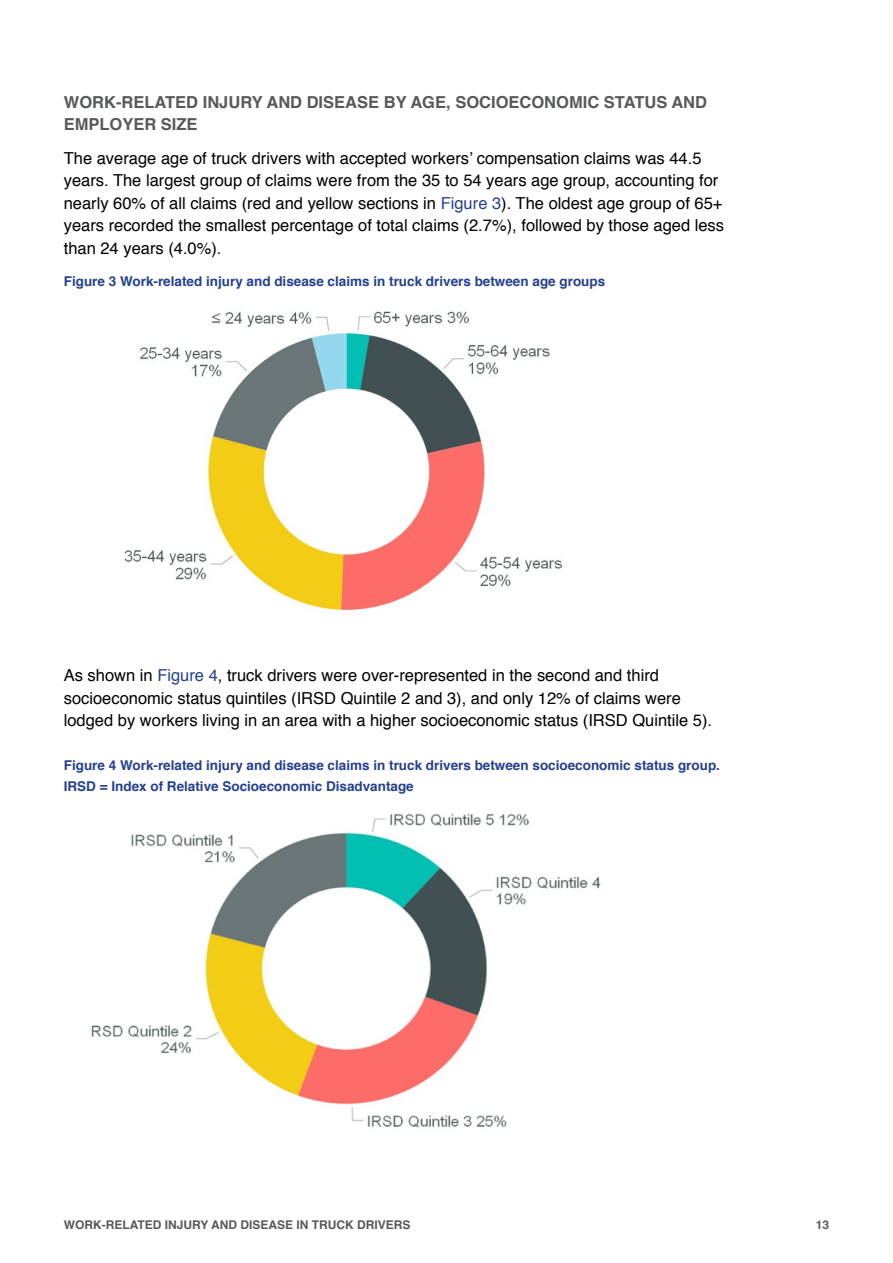
<style>
.page{position:relative;width:893px;height:1263px;background:#fff}
.page>*{position:absolute;margin:0;border:0;box-sizing:border-box;transform-origin:0 0}
.Body_Text{font:16.5px/22.5px "Helvetica";color:#000}
.Heading_3{font:700 16.5px/22.5px "Helvetica";color:#58595b}
.Heading_Figures{font:700 13.5px/21px "Helvetica";color:#25408f}
.t1{font:700 12px "Helvetica";color:#58595b}
.s1{color:#25408f}
</style>
<div class="page">
<img style="left:124px;top:311px;width:438px;height:300px">
<img style="left:91px;top:813px;width:510px;height:315px">
<p class="Heading_3" style="left:64px;top:91px;width:645px">WORK‑RELATED INJURY AND DISEASE BY AGE, SOCIOECONOMIC STATUS AND<br>EMPLOYER SIZE</p>
<p class="Body_Text" style="left:64px;top:147px;width:662px">The average age of truck drivers with accepted workers’ compensation claims was 44.5 years. The largest group of claims were from the 35 to 54 years age group, accounting for nearly 60% of all claims (red and yellow sections in <span class="s1">Figure 3</span>). The oldest age group of 65+ years recorded the smallest percentage of total claims (2.7%), followed by those aged less than 24 years (4.0%).</p>
<p class="Heading_Figures" style="left:64px;top:271px;width:543px">Figure 3 Work‑related injury and disease claims in truck drivers between age groups</p>
<p class="Body_Text" style="left:64px;top:665px;width:650px">As shown in <span class="s1">Figure 4</span>, truck drivers were over‑represented in the second and third socioeconomic status quintiles (IRSD Quintile 2 and 3), and only 12% of claims were lodged by workers living in an area with a higher socioeconomic status (IRSD Quintile 5).</p>
<p class="Heading_Figures" style="left:64px;top:755px;width:658px">Figure 4 Work‑related injury and disease claims in truck drivers between socioeconomic status group.<br>IRSD = Index of Relative Socioeconomic Disadvantage</p>
<p class="t1" style="left:64px;top:1215px;width:348px">WORK-RELATED INJURY AND DISEASE IN TRUCK DRIVERS</p>
<p class="t1" style="left:816px;top:1215px;width:15px">13</p>
</div>
